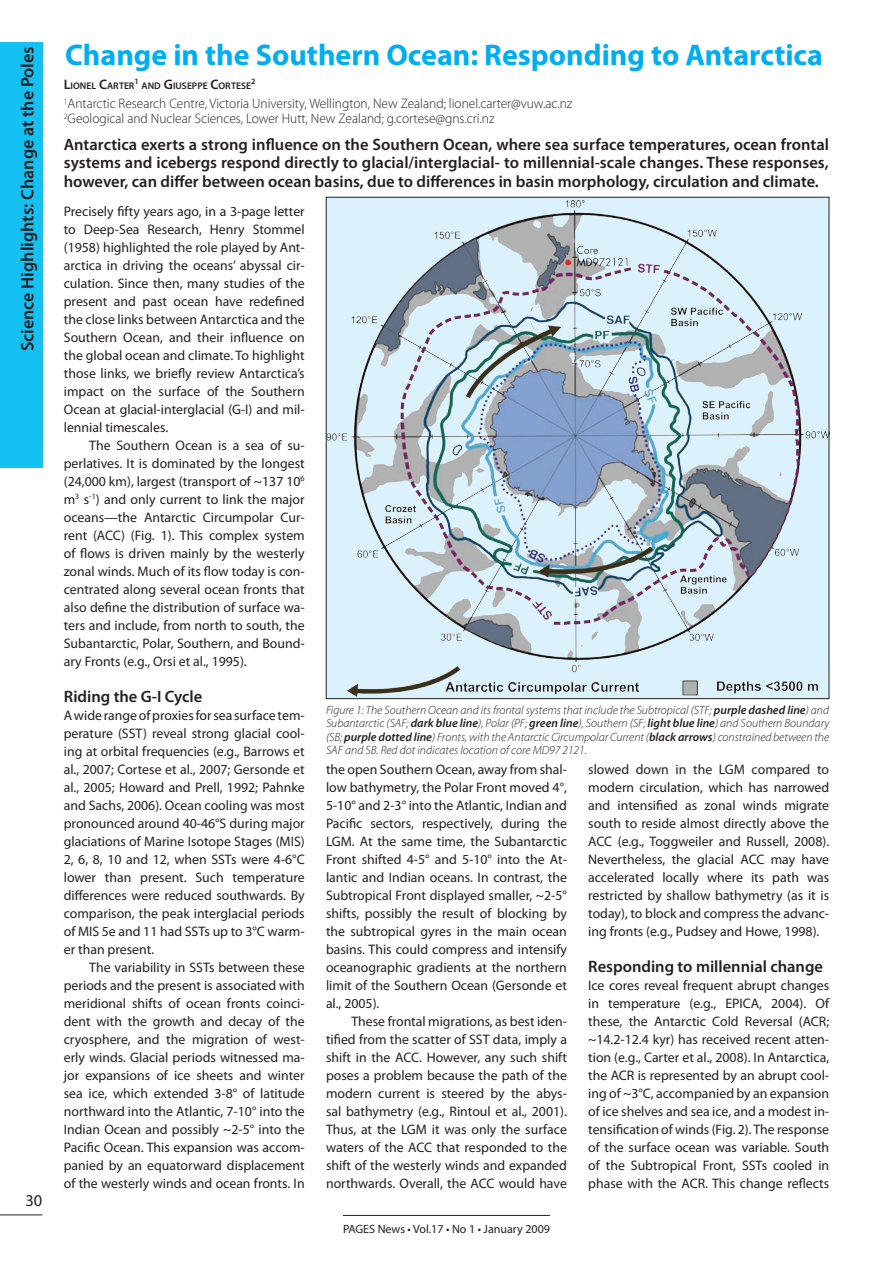
<style>
.page{position:relative;width:893px;height:1263px;background:#fff}
.page>*{position:absolute;margin:0;border:0;box-sizing:border-box;transform-origin:0 0}
.t1{font:700 30px "Myriad Pro";color:#00aeef}
.t2{font:600 18px "Myriad Pro";color:#231f20}
.sub-title{font:600 16.5px/18.9px "Myriad Pro";color:#231f20;text-align:justify}
.t3{font:16.5px "Myriad Pro";color:#231f20}
.Text-box_-_indent{font:13.8px/18px "Myriad Pro";color:#231f20;text-align:justify}
.Text-box{font:13.8px/18px "Myriad Pro";color:#231f20;text-align:justify}
.Author_info{font:300 13.8px "Myriad Pro";color:#231f20}
.figure_caption{font:italic 300 12px/13.5px "Myriad Pro";color:#231f20;text-align:justify}
.t4{font:12px "Myriad Pro";color:#231f20}
.Autoren{font:600 9.6px "Myriad Pro";color:#231f20}
.Autoren-2{font:600 8.1px "Myriad Pro";color:#231f20}
.s1{font-size:13.8px}
.s2{font-weight:600}
</style>
<div class="page">
<hr style="left:0;top:1214px;width:42px;height:1px;background:#231f20">
<hr style="left:343px;top:1215px;width:207px;height:1px;background:#231f20">
<div style="left:0;top:43px;width:42px;height:425px;background:#15c0f2"></div>
<img style="left:328px;top:200px;width:499px;height:496px">
<h2 class="t2" style="left:16px;top:351px;width:307px;rotate:-90deg">Science Highlights: Change at the Poles</h2>
<p class="t1" style="left:65px;top:35px;width:759px">Change in the Southern Ocean: Responding to Antarctica</p>
<p class="Autoren" style="left:64px;top:80px;width:72px"><span class="s1">L</span>IONEL <span class="s1">C</span>ARTER</p>
<p class="Autoren-2" style="left:134px;top:77px;width:6px">1</p>
<p class="Autoren" style="left:142px;top:80px;width:111px">AND <span class="s1">G</span>IUSEPPE <span class="s1">C</span>ORTESE</p>
<p class="Autoren-2" style="left:251px;top:77px;width:6px">2</p>
<p class="Author_info" style="left:64px;top:96px;width:510px"><sup>1</sup>Antarctic Research Centre, Victoria University, Wellington, New Zealand; lionel.carter@vuw.ac.nz</p>
<p class="Author_info" style="left:64px;top:111px;width:432px"><sup>2</sup>Geological and Nuclear Sciences, Lower Hutt, New Zealand; g.cortese@gns.cri.nz</p>
<p class="sub-title" style="left:64px;top:134px;width:767px">Antarctica exerts a strong influence on the Southern Ocean, where sea surface temperatures, ocean frontal systems and icebergs respond directly to glacial/interglacial- to millennial-scale changes. These responses, however, can differ between ocean basins, due to differences in basin morphology, circulation and climate.</p>
<p class="Text-box" style="left:64px;top:202px;width:242px">Precisely fifty years ago, in a 3-page letter to Deep-Sea Research, Henry Stommel (1958) highlighted the role played by Ant&shy;arctica in driving the oceans’ abyssal cir&shy;culation. Since then, many studies of the present and past ocean have redefined the close links between Antarctica and the Southern Ocean, and their influence on the global ocean and climate. To highlight those links, we briefly review Antarctica’s impact on the surface of the Southern Ocean at glacial-interglacial (G-I) and mil&shy;lennial timescales.</p>
<p class="Text-box_-_indent" style="left:64px;top:436px;width:242px;text-indent:26px">The Southern Ocean is a sea of su&shy;perlatives. It is dominated by the longest (24,000 km), largest (transport of ~137 10<sup>6 </sup>m<sup>3</sup> s<sup>-1</sup>) and only current to link the major oceans—the Antarctic Circumpolar Cur&shy;rent (ACC) (Fig. 1). This complex system of flows is driven mainly by the westerly zonal winds. Much of its flow today is con&shy;centrated along several ocean fronts that also define the distribution of surface wa&shy;ters and include, from north to south, the Subantarctic, Polar, Southern, and Bound&shy;ary Fronts (e.g., Orsi et al., 1995).</p>
<p class="sub-title" style="left:64px;top:687px;width:140px">Riding the G-I Cycle</p>
<p class="Text-box" style="left:64px;top:706px;width:242px">A wide range of proxies for sea surface tem&shy;perature (SST) reveal strong glacial cool&shy;ing at orbital frequencies (e.g., Barrows et al., 2007; Cortese et al., 2007; Gersonde et al., 2005; Howard and Prell, 1992; Pahnke and Sachs, 2006). Ocean cooling was most pronounced around 40-46°S during major glaciations of Marine Isotope Stages (MIS)<br>2, 6, 8, 10 and 12, when SSTs were 4-6°C lower than present. Such temperature differences were reduced southwards. By comparison, the peak interglacial periods of MIS 5e and 11 had SSTs up to 3°C warm&shy;er than present.</p>
<p class="Text-box_-_indent" style="left:64px;top:958px;width:242px;text-indent:26px">The variability in SSTs between these periods and the present is associated with meridional shifts of ocean fronts coinci&shy;dent with the growth and decay of the cryosphere, and the migration of west&shy;erly winds. Glacial periods witnessed ma&shy;jor expansions of ice sheets and winter sea ice, which extended 3-8° of latitude northward into the Atlantic, 7-10° into the Indian Ocean and possibly ~2-5° into the Pacific Ocean. This expansion was accom&shy;panied by an equatorward displacement of the westerly winds and ocean fronts. In</p>
<p class="figure_caption" style="left:326px;top:703px;width:505px">Figure 1: The Southern Ocean and its frontal systems that include the Subtropical (STF; <span class="s2">purple dashed line</span>) and Subantarctic (SAF; <span class="s2">dark blue line</span>), Polar (PF; <span class="s2">green line</span>), Southern (SF; <span class="s2">light blue line</span>) and Southern Boundary (SB; <span class="s2">purple dotted line</span>) Fronts, with the Antarctic Circumpolar Current (<span class="s2">black arrows</span>) constrained between the SAF and SB. Red dot indicates location of core MD97 2121.</p>
<p class="Text-box_-_indent" style="left:326px;top:760px;width:242px">the open Southern Ocean, away from shal&shy;low bathymetry, the Polar Front moved 4°, 5-10° and 2-3° into the Atlantic, Indian and Pacific sectors, respectively, during the LGM. At the same time, the Subantarctic Front shifted 4-5° and 5-10° into the At&shy;lantic and Indian oceans. In contrast, the Subtropical Front displayed smaller, ~2-5° shifts, possibly the result of blocking by the subtropical gyres in the main ocean basins. This could compress and intensify oceanographic gradients at the northern limit of the Southern Ocean (Gersonde et al., 2005).</p>
<p class="Text-box_-_indent" style="left:326px;top:1012px;width:242px;text-indent:26px">These frontal migrations, as best iden&shy;tified from the scatter of SST data, imply a shift in the ACC. However, any such shift poses a problem because the path of the modern current is steered by the abys&shy;sal bathymetry (e.g., Rintoul et al., 2001).<br>Thus, at the LGM it was only the surface waters of the ACC that responded to the shift of the westerly winds and expanded northwards. Overall, the ACC would have</p>
<p class="Text-box_-_indent" style="left:588px;top:760px;width:242px">slowed down in the LGM compared to modern circulation, which has narrowed and intensified as zonal winds migrate south to reside almost directly above the ACC (e.g., Toggweiler and Russell, 2008).<br>Nevertheless, the glacial ACC may have accelerated locally where its path was restricted by shallow bathymetry (as it is today), to block and compress the advanc&shy;ing fronts (e.g., Pudsey and Howe, 1998).</p>
<p class="sub-title" style="left:588px;top:957px;width:236px">Responding to millennial change</p>
<p class="Text-box" style="left:588px;top:976px;width:242px">Ice cores reveal frequent abrupt changes in temperature (e.g., EPICA, 2004). Of these, the Antarctic Cold Reversal (ACR; ~14.2-12.4 kyr) has received recent atten&shy;tion (e.g., Carter et al., 2008). In Antarctica, the ACR is represented by an abrupt cool&shy;ing of ~3°C, accompanied by an expansion of ice shelves and sea ice, and a modest in&shy;tensification of winds (Fig. 2). The response of the surface ocean was variable. South of the Subtropical Front, SSTs cooled in phase with the ACR. This change reflects</p>
<p class="t3" style="left:25px;top:1190px;width:18px">30</p>
<p class="t4" style="left:343px;top:1221px;width:208px">PAGES News • Vol.17 • No 1 • January 2009</p>
</div>
